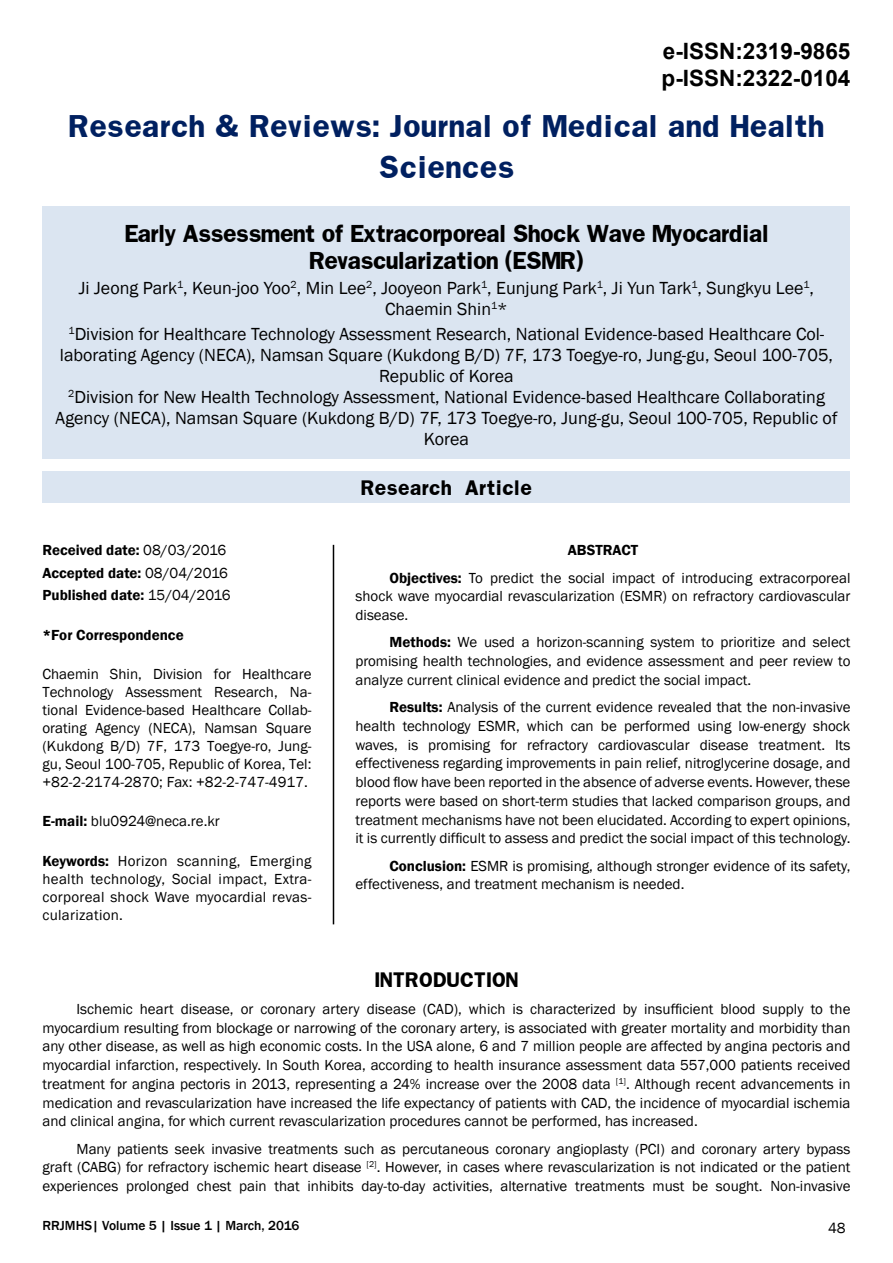
<style>
.page{position:relative;width:893px;height:1263px;background:#fff}
.page>*{position:absolute;margin:0;border:0;box-sizing:border-box;transform-origin:0 0}
.t1{font:700 27px/40.5px "Franklin";color:#002060;text-align:center}
.t2{font:700 22.5px/27px "Arial";color:#000}
.t3{font:700 21px/27px "Franklin";letter-spacing:-.04em;color:#000;text-align:center}
.t4{font:18px/21px "Franklin Gothic";color:#000;text-align:center}
.t5{font:700 18px "Franklin";color:#000}
.t6{font:15px/18.8px "Franklin Gothic";color:#000;text-align:justify}
.t7{font:600 15px/22.5px "Franklin Gothic";color:#000}
.t8{font:500 13.5px "Franklin Gothic";color:#000}
.s1{font-weight:400}
.s2{font-weight:600}
</style>
<div class="page">
<div style="left:43px;top:206px;width:807px;height:252px;background:#dbe5f1"></div>
<div style="left:43px;top:471px;width:807px;height:31px;background:#dbe5f1"></div>
<hr style="left:333px;top:545px;width:1px;height:379px;background:#000">
<h2 class="t2" style="left:662px;top:38px;width:190px">e-ISSN:2319-9865 p-ISSN:2322-0104</h2>
<h1 class="t1" style="left:69px;top:106px;width:757px">Research &amp; Reviews: Journal of Medical and Health<br>Sciences</h1>
<h3 class="t3" style="left:124px;top:220px;width:646px">Early Assessment of Extracorporeal Shock Wave Myocardial<br>Revascularization (ESMR)</h3>
<p class="t4" style="left:79px;top:278px;width:737px">Ji Jeong Park<sup>1</sup>, Keun-joo Yoo<sup>2</sup>, Min Lee<sup>2</sup>, Jooyeon Park<sup>1</sup>, Eunjung Park<sup>1</sup>, Ji Yun Tark<sup>1</sup>, Sungkyu Lee<sup>1</sup>,<br>Chaemin Shin<sup>1</sup>*</p>
<p class="t4" style="left:56px;top:324px;width:783px"><sup>1</sup>Division for Healthcare Technology Assessment Research, National Evidence-based Healthcare Col&shy;laborating Agency (NECA), Namsan Square (Kukdong B/D) 7F, 173 Toegye-ro, Jung-gu, Seoul 100-705, Republic of Korea<br><sup>2</sup>Division for New Health Technology Assessment, National Evidence-based Healthcare Collaborating Agency (NECA), Namsan Square (Kukdong B/D) 7F, 173 Toegye-ro, Jung-gu, Seoul 100-705, Republic of Korea</p>
<p class="t5" style="left:361px;top:475px;width:173px">Research Article</p>
<p class="t7" style="left:43px;top:539px;width:190px">Received date: <span class="s1">08/03/2016<br></span>Accepted date: <span class="s1">08/04/2016<br></span>Published date: <span class="s1">15/04/2016</span></p>
<p class="t7" style="left:43px;top:623px;width:143px">*For Correspondence</p>
<p class="t6" style="left:43px;top:665px;width:270px;line-height:18px">Chaemin Shin, Division for Healthcare Technology Assessment Research, Na&shy;tional Evidence-based Healthcare Collab&shy;orating Agency (NECA), Namsan Square (Kukdong B/D) 7F, 173 Toegye-ro, Jung&shy;gu, Seoul 100-705, Republic of Korea, Tel: +82-2-2174-2870; Fax: +82-2-747-4917.</p>
<p class="t6" style="left:43px;top:812px;width:179px"><span class="s2">E-mail:</span> blu0924@neca.re.kr</p>
<p class="t6" style="left:43px;top:852px;width:270px;line-height:18px"><span class="s2">Keywords:</span> Horizon scanning, Emerging health technology, Social impact, Extra&shy;corporeal shock Wave myocardial revas&shy;cularization.</p>
<p class="t6" style="left:389px;top:537px;width:462px;line-height:27.3px;text-indent:178px"><span class="s2">ABSTRACT<br>Objectives:</span> To predict the social impact of introducing extracorporeal</p>
<p class="t6" style="left:355px;top:587px;width:496px">shock wave myocardial revascularization (ESMR) on refractory cardiovascular disease.</p>
<p class="t6" style="left:355px;top:633px;width:496px;text-indent:34px"><span class="s2">Methods:</span> We used a horizon-scanning system to prioritize and select promising health technologies, and evidence assessment and peer review to analyze current clinical evidence and predict the social impact.</p>
<p class="t6" style="left:355px;top:698px;width:496px;text-indent:34px"><span class="s2">Results:</span> Analysis of the current evidence revealed that the non-invasive health technology ESMR, which can be performed using low-energy shock waves, is promising for refractory cardiovascular disease treatment. Its effectiveness regarding improvements in pain relief, nitroglycerine dosage, and blood flow have been reported in the absence of adverse events. However, these reports were based on short-term studies that lacked comparison groups, and treatment mechanisms have not been elucidated. According to expert opinions, it is currently difficult to assess and predict the social impact of this technology.</p>
<p class="t6" style="left:355px;top:856px;width:496px;text-indent:34px"><span class="s2">Conclusion:</span> ESMR is promising, although stronger evidence of its safety, effectiveness, and treatment mechanism is needed.</p>
<p class="t5" style="left:374px;top:967px;width:146px">INTRODUCTION</p>
<p class="t6" style="left:43px;top:1000px;width:809px;text-indent:34px">Ischemic heart disease, or coronary artery disease (CAD), which is characterized by insufficient blood supply to the myocardium resulting from blockage or narrowing of the coronary artery, is associated with greater mortality and morbidity than any other disease, as well as high economic costs. In the USA alone, 6 and 7 million people are affected by angina pectoris and myocardial infarction, respectively. In South Korea, according to health insurance assessment data 557,000 patients received treatment for angina pectoris in 2013, representing a 24% increase over the 2008 data <sup>[1]</sup>. Although recent advancements in medication and revascularization have increased the life expectancy of patients with CAD, the incidence of myocardial ischemia and clinical angina, for which current revascularization procedures cannot be performed, has increased.</p>
<p class="t6" style="left:43px;top:1140px;width:809px;text-indent:34px">Many patients seek invasive treatments such as percutaneous coronary angioplasty (PCI) and coronary artery bypass graft (CABG) for refractory ischemic heart disease <sup>[2]</sup>. However, in cases where revascularization is not indicated or the patient experiences prolonged chest pain that inhibits day-to-day activities, alternative treatments must be sought. Non-invasive</p>
<p class="t8" style="left:43px;top:1217px;width:258px">RRJMHS| Volume 5 | Issue 1 | March, 2016</p>
<p class="t6" style="left:828px;top:1219px;width:19px">48</p>
</div>
